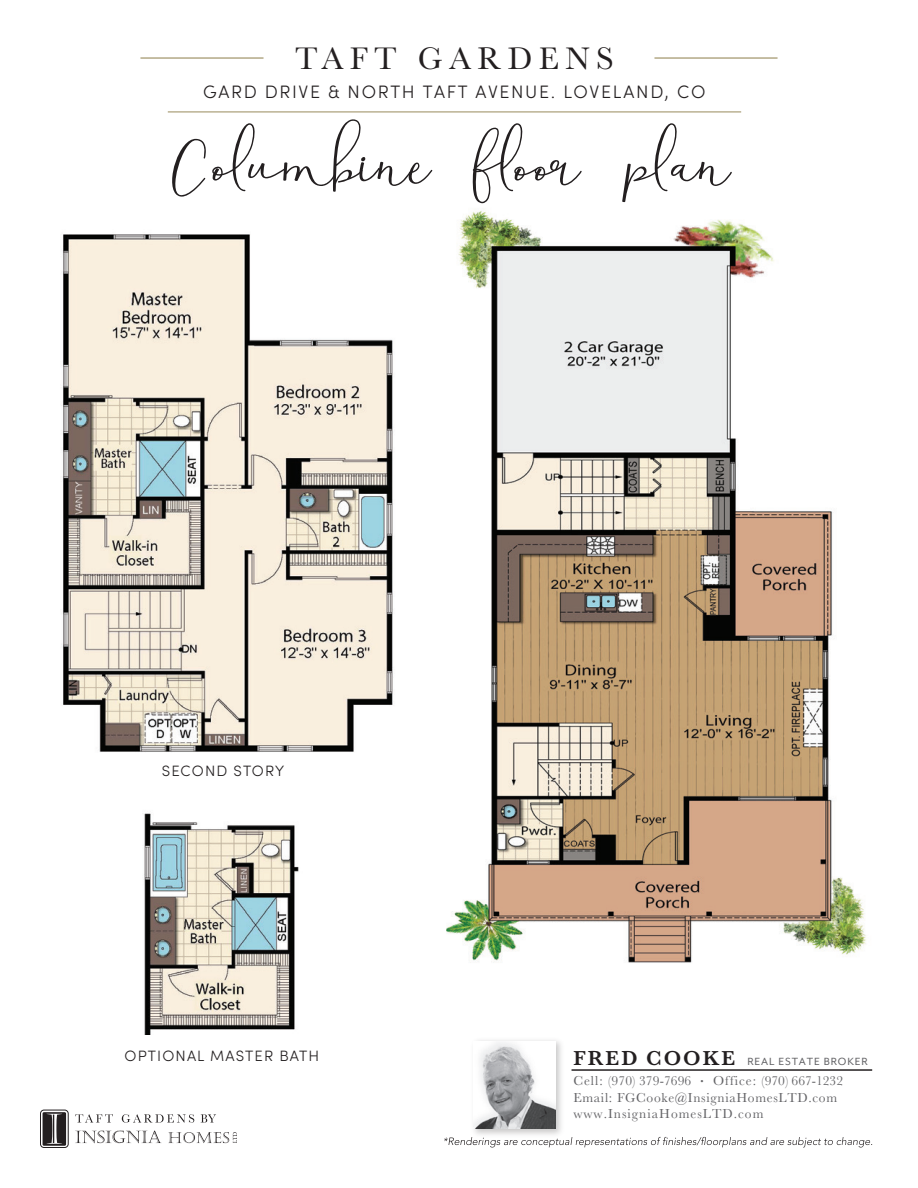
<style>
.page{position:relative;width:918px;height:1188px;background:#fff}
.page>*{position:absolute;margin:0;border:0;box-sizing:border-box;transform-origin:0 0}
.t1{font:72px "Clover";color:#231f20}
.t2{font:32.4px "Baskerville";letter-spacing:.2em;color:#231f20}
.t3{font:300 18px "Sofia Pro";letter-spacing:.09em;color:#231f20}
.t4{font:300 15px "Sofia Pro";letter-spacing:.075em;color:#231f20}
.t5{font:13.5px/16.5px "Baskerville";letter-spacing:.05em;color:#636366}
.t6{font:12px "Mr Eaves Mod OT";letter-spacing:.075em;color:#636366}
.s1{font-family:"Baskerville";font-weight:600;font-size:21px;color:#231f20}
.s2{font-size:9px}
</style>
<div class="page">
<svg style="left:444px;top:1137px;width:428px;height:10px"></svg>
<img style="left:447px;top:211px;width:419px;height:752px">
<img style="left:61px;top:234px;width:332px;height:518px">
<img style="left:144px;top:813px;width:155px;height:221px">
<hr style="left:572px;top:1069px;width:300px;height:2px;background:#231f20">
<img style="left:467px;top:1040px;width:101px;height:99px">
<img style="left:474px;top:1042px;width:82px;height:86px">
<hr style="left:168px;top:111px;width:573px;height:2px;background:#b3a986">
<hr style="left:140px;top:57px;width:124px;height:2px;background:#b3a986">
<hr style="left:654px;top:57px;width:124px;height:2px;background:#b3a986">
<div style="left:40px;top:1110px;width:28px;height:38px;border:1px solid #231f20;border-radius:4px"></div>
<div style="left:43px;top:1112px;width:23px;height:34px;background:#231f20"></div>
<svg style="left:47px;top:1114px;width:15px;height:30px"></svg>
<svg style="left:75px;top:1131px;width:87px;height:12px"></svg>
<svg style="left:168px;top:1132px;width:69px;height:11px"></svg>
<svg style="left:75px;top:1114px;width:38px;height:9px"></svg>
<svg style="left:122px;top:1114px;width:72px;height:9px"></svg>
<svg style="left:201px;top:1114px;width:15px;height:9px"></svg>
<h2 class="t2" style="left:295px;top:38px;width:320px">TAFT GARDENS</h2>
<h3 class="t3" style="left:203px;top:79px;width:504px">GARD DRIVE &amp; NORTH TAFT AVENUE. LOVELAND, CO</h3>
<h1 class="t1" style="left:172px;top:119px;width:559px">Columbine floor plan</h1>
<p class="t4" style="left:162px;top:760px;width:124px">SECOND STORY</p>
<p class="t4" style="left:125px;top:1045px;width:196px">OPTIONAL MASTER BATH</p>
<p class="t6" style="left:573px;top:1054px;width:296px"><span class="s1">FRED COOKE</span> REAL ESTATE BROKER</p>
<p class="t5" style="left:573px;top:1073px;width:271px">Cell: (970) 379-7696 <span class="s2">•</span> Office: (970) 667-1232<br>Email: FGCooke@InsigniaHomesLTD.com www.InsigniaHomesLTD.com</p>
</div>
